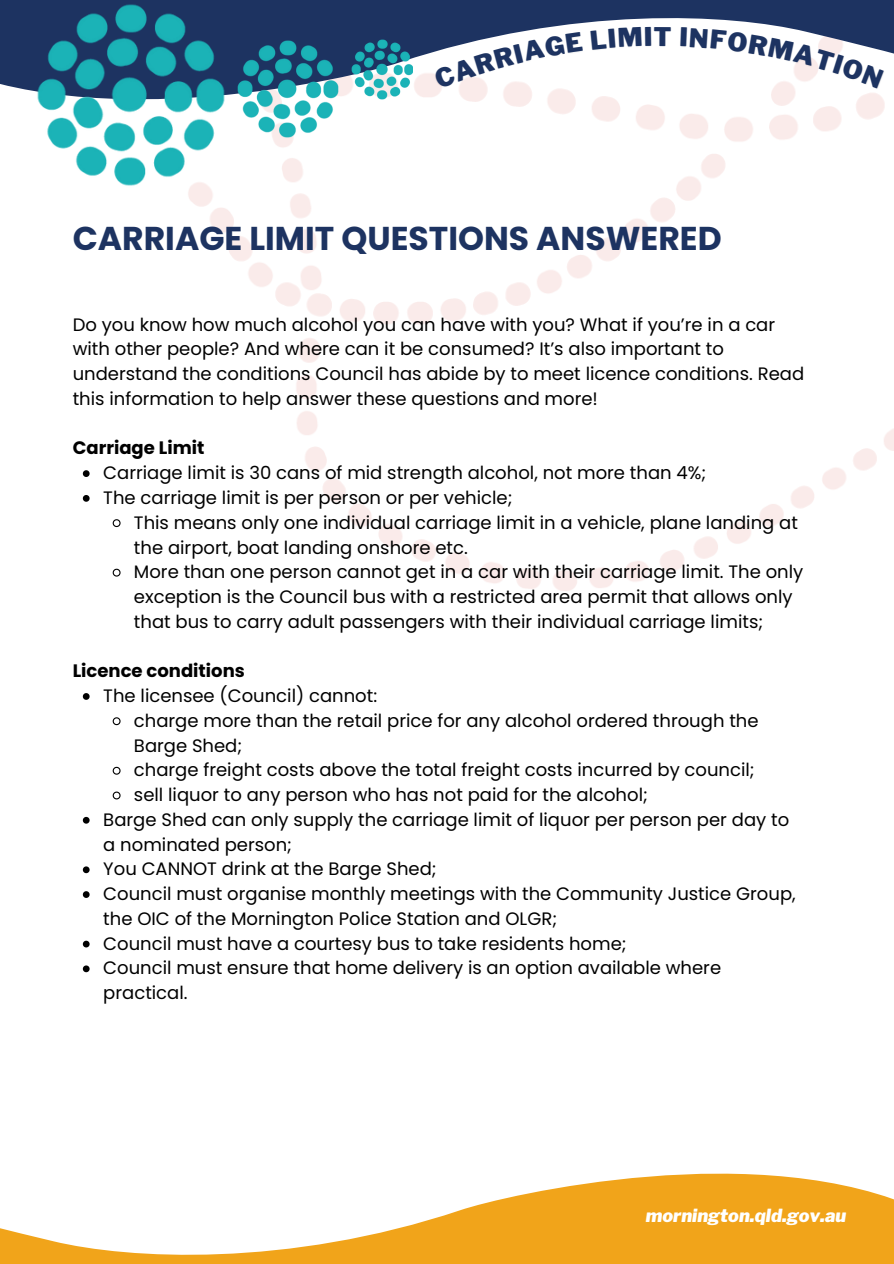
<style>
.page{position:relative;width:894px;height:1264px;background:#fff}
.page>*{position:absolute;margin:0;border:0;box-sizing:border-box;transform-origin:0 0}
.t1{font:700 33px "Poppins";color:#1d3361}
.t2{font:900 25.5px "Libre Franklin";color:#1d3361}
.t3{font:18px/24.8px "Poppins";color:#000}
.t4{font:700 18px "Poppins";color:#000}
.t5{font:italic 900 18px "Libre Franklin";color:#fff}
</style>
<div class="page">
<img style="left:188px;top:138px;width:705px;height:453px">
<svg style="left:0;top:0;width:893px;height:138px"></svg>
<svg style="left:0;top:1173px;width:893px;height:90px;fill:#f1a41a"></svg>
<svg style="left:83px;top:470px;width:7px;height:7px"></svg>
<svg style="left:83px;top:495px;width:7px;height:7px"></svg>
<svg style="left:112px;top:519px;width:9px;height:9px"></svg>
<svg style="left:112px;top:568px;width:9px;height:9px"></svg>
<svg style="left:83px;top:693px;width:7px;height:7px"></svg>
<svg style="left:112px;top:717px;width:9px;height:9px"></svg>
<svg style="left:112px;top:766px;width:9px;height:9px"></svg>
<svg style="left:112px;top:791px;width:9px;height:9px"></svg>
<svg style="left:83px;top:817px;width:7px;height:6px"></svg>
<svg style="left:83px;top:866px;width:7px;height:7px"></svg>
<svg style="left:83px;top:891px;width:7px;height:7px"></svg>
<svg style="left:83px;top:940px;width:7px;height:7px"></svg>
<svg style="left:83px;top:965px;width:7px;height:7px"></svg>
<img style="left:428px;top:22px;width:460px;height:75px">
<img style="left:36px;top:0;width:188px;height:189px">
<img style="left:237px;top:39px;width:101px;height:101px">
<img style="left:351px;top:39px;width:62px;height:61px">
<svg style="left:433px;top:32px;width:150px;height:57px"></svg>
<svg style="left:590px;top:27px;width:61px;height:23px"></svg>
<svg style="left:680px;top:27px;width:203px;height:61px"></svg>
<h2 class="t2" style="left:653px;top:21px;width:20px">T</h2>
<p class="t1" style="left:73px;top:215px;width:650px">CARRIAGE LIMIT QUESTIONS ANSWERED</p>
<p class="t3" style="left:73px;top:312px;width:732px">Do you know how much alcohol you can have with you? What if you’re in a car with other people? And where can it be consumed? It’s also important to understand the conditions Council has abide by to meet licence conditions. Read this information to help answer these questions and more!</p>
<p class="t4" style="left:73px;top:435px;width:133px">Carriage Limit</p>
<p class="t3" style="left:103px;top:460px;width:604px">Carriage limit is 30 cans of mid strength alcohol, not more than 4%;</p>
<p class="t3" style="left:103px;top:485px;width:410px">The carriage limit is per person or per vehicle;</p>
<h1 class="t3" style="left:134px;top:510px;width:665px">This means only one individual carriage limit in a vehicle, plane landing at the airport, boat landing onshore etc.</h1>
<p class="t3" style="left:134px;top:559px;width:670px">More than one person cannot get in a car with their carriage limit. The only exception is the Council bus with a restricted area permit that allows only that bus to carry adult passengers with their individual carriage limits;</p>
<p class="t4" style="left:73px;top:658px;width:174px">Licence conditions</p>
<h3 class="t3" style="left:103px;top:683px;width:275px">The licensee (Council) cannot:</h3>
<p class="t3" style="left:134px;top:708px;width:626px">charge more than the retail price for any alcohol ordered through the<br>Barge Shed;</p>
<p class="t3" style="left:134px;top:757px;width:622px">charge freight costs above the total freight costs incurred by council;</p>
<p class="t3" style="left:134px;top:782px;width:515px">sell liquor to any person who has not paid for the alcohol;</p>
<p class="t3" style="left:103px;top:807px;width:687px">Barge Shed can only supply the carriage limit of liquor per person per day to a nominated person;</p>
<h3 class="t3" style="left:103px;top:856px;width:335px">You CANNOT drink at the Barge Shed;</h3>
<p class="t3" style="left:103px;top:881px;width:693px">Council must organise monthly meetings with the Community Justice Group, the OIC of the Mornington Police Station and OLGR;</p>
<p class="t3" style="left:103px;top:931px;width:524px">Council must have a courtesy bus to take residents home;</p>
<p class="t3" style="left:103px;top:955px;width:619px">Council must ensure that home delivery is an option available where practical.</p>
<p class="t5" style="left:645px;top:1204px;width:202px">mornington.qld.gov.au</p>
</div>
